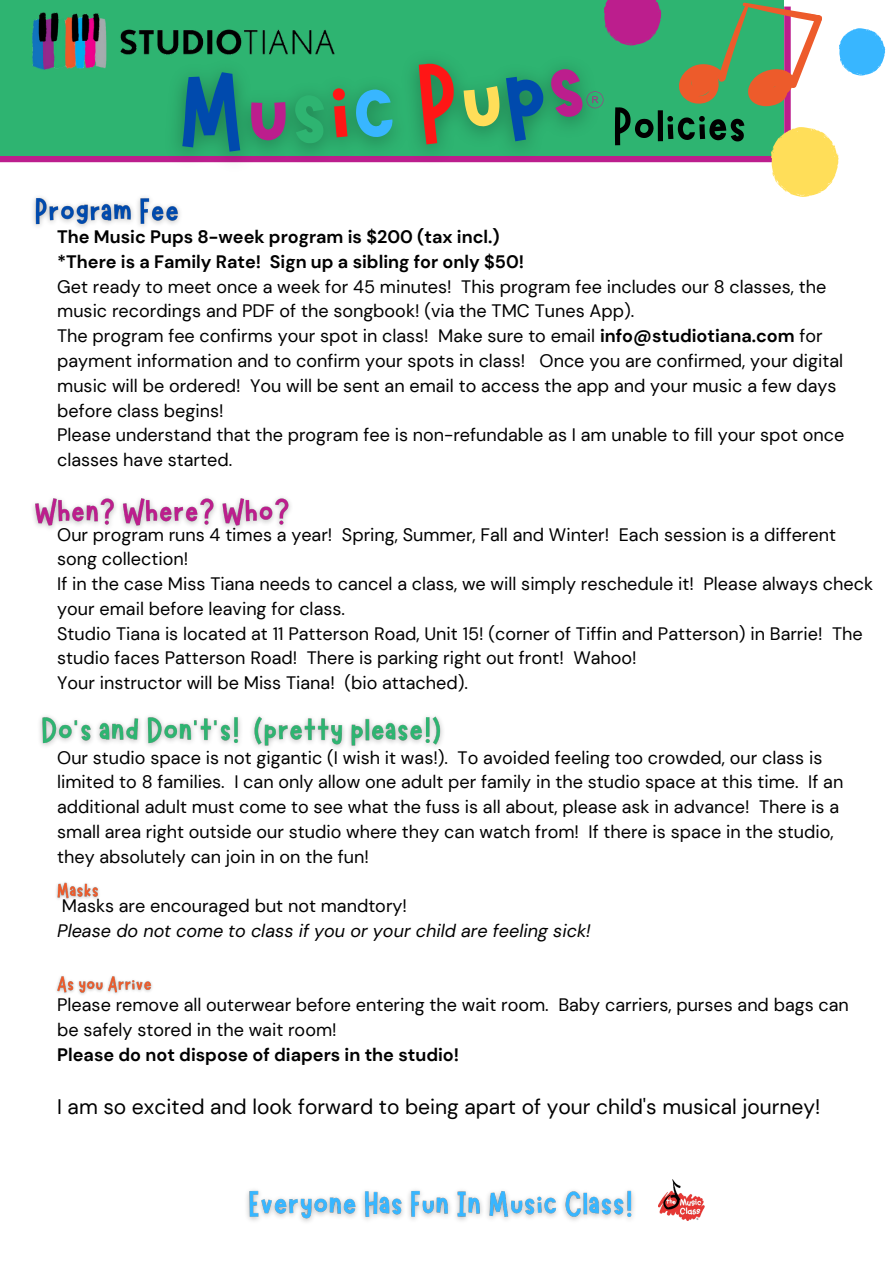
<style>
.page{position:relative;width:894px;height:1264px;background:#fff}
.page>*{position:absolute;margin:0;border:0;box-sizing:border-box;transform-origin:0 0}
.t1{font:112.65px "Marykate";color:#bc1e8d}
.t2{font:53.25px "Marykate";color:#000}
.t3{font:21px "DM Sans";color:#000}
.t4{font:18px/24.8px "DM Sans";color:#000}
.t5{font:700 18px "DM Sans";color:#000}
.t6{font:italic 18px "DM Sans";color:#000}
.s1{font-weight:700}
</style>
<div class="page">
<div style="left:0;top:0;width:784px;height:156px;background:#2eb471"></div>
<img style="left:32px;top:12px;width:105px;height:58px">
<svg style="left:626px;top:0;width:35px;height:45px;background:#a83289"></svg>
<svg style="left:669px;top:2px;width:215px;height:195px"></svg>
<img style="left:137px;top:0;width:489px;height:163px">
<img style="left:658px;top:1179px;width:46px;height:42px">
<img style="left:33px;top:197px;width:147px;height:30px">
<img style="left:33px;top:497px;width:258px;height:32px">
<img style="left:40px;top:716px;width:403px;height:32px">
<img style="left:56px;top:882px;width:43px;height:18px">
<img style="left:56px;top:976px;width:96px;height:19px">
<img style="left:247px;top:1190px;width:387px;height:32px">
<svg style="left:182px;top:70px;width:60px;height:82px"></svg>
<svg style="left:294px;top:94px;width:31px;height:50px;background:#279b61"></svg>
<svg style="left:332px;top:87px;width:15px;height:50px"></svg>
<svg style="left:354px;top:88px;width:39px;height:51px"></svg>
<svg style="left:417px;top:60px;width:186px;height:84px"></svg>
<p class="t1" style="left:246px;top:39px;width:46px">u</p>
<p class="t2" style="left:612px;top:92px;width:135px">Policies</p>
<p class="t5" style="left:57px;top:225px;width:444px">The Music Pups 8-week program is $200 (tax incl.)</p>
<p class="t5" style="left:57px;top:250px;width:468px">*There is a Family Rate! Sign up a sibling for only $50!</p>
<p class="t4" style="left:57px;top:274px;width:770px">Get ready to meet once a week for 45 minutes! This program fee includes our 8 classes, the music recordings and PDF of the songbook! (via the TMC Tunes App).</p>
<p class="t4" style="left:57px;top:324px;width:787px">The program fee confirms your spot in class! Make sure to email <span class="s1">info@studiotiana.com</span> for payment information and to confirm your spots in class! Once you are confirmed, your digital music will be ordered! You will be sent an email to access the app and your music a few days before class begins!</p>
<p class="t4" style="left:57px;top:423px;width:788px">Please understand that the program fee is non-refundable as I am unable to fill your spot once classes have started.</p>
<p class="t4" style="left:57px;top:522px;width:780px">Our program runs 4 times a year! Spring, Summer, Fall and Winter! Each session is a different song collection!</p>
<p class="t4" style="left:57px;top:571px;width:817px">If in the case Miss Tiana needs to cancel a class, we will simply reschedule it! Please always check your email before leaving for class.</p>
<p class="t4" style="left:57px;top:621px;width:806px">Studio Tiana is located at 11 Patterson Road, Unit 15! (corner of Tiffin and Patterson) in Barrie! The studio faces Patterson Road! There is parking right out front! Wahoo!</p>
<p class="t4" style="left:57px;top:670px;width:412px">Your instructor will be Miss Tiana! (bio attached).</p>
<p class="t4" style="left:57px;top:745px;width:787px">Our studio space is not gigantic (I wish it was!). To avoided feeling too crowded, our class is limited to 8 families. I can only allow one adult per family in the studio space at this time. If an additional adult must come to see what the fuss is all about, please ask in advance! There is a small area right outside our studio where they can watch from! If there is space in the studio, they absolutely can join in on the fun!</p>
<p class="t4" style="left:62px;top:893px;width:346px">Masks are encouraged but not mandtory!</p>
<p class="t6" style="left:57px;top:919px;width:535px">Please do not come to class if you or your child are feeling sick!</p>
<p class="t4" style="left:57px;top:992px;width:793px">Please remove all outerwear before entering the wait room. Baby carriers, purses and bags can be safely stored in the wait room!</p>
<p class="t5" style="left:57px;top:1043px;width:403px">Please do not dispose of diapers in the studio!</p>
<p class="t3" style="left:57px;top:1093px;width:764px">I am so excited and look forward to being apart of your child's musical journey!</p>
</div>
